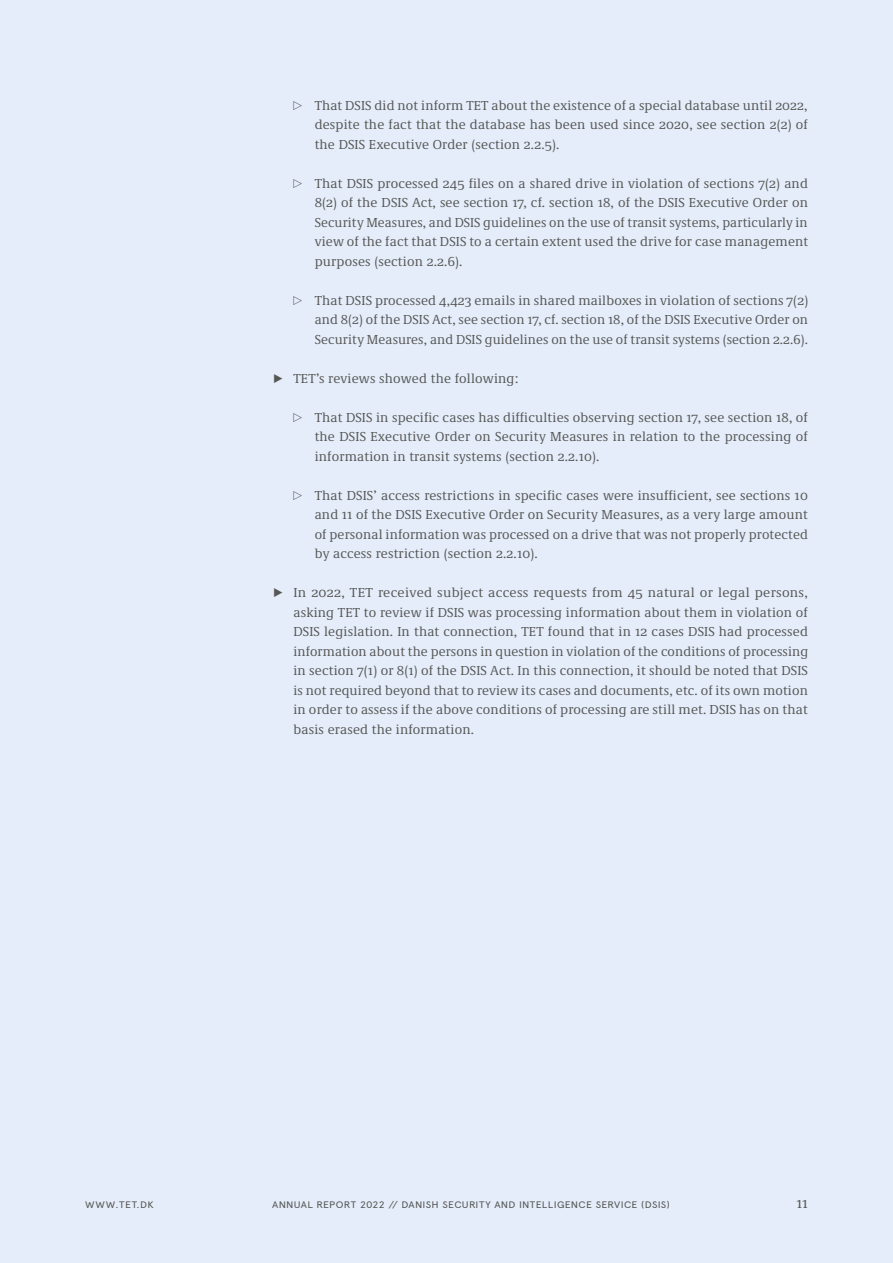
<style>
.page{position:relative;width:893px;height:1263px;background:#e4edf9}
.page>*{position:absolute;margin:0;border:0;box-sizing:border-box;transform-origin:0 0}
.t1{font:15px "Demos Next Pro";color:#565655}
.t2{font:13.5px/19.5px "Demos Next Pro";letter-spacing:.015em;color:#565655;text-align:justify}
.t3{font:9.45px "Apercu 3";letter-spacing:.03em;color:#565655;scale:1.11 1}
</style>
<div class="page">
<svg style="left:293px;top:101px;width:9px;height:9px"></svg>
<svg style="left:293px;top:179px;width:9px;height:9px"></svg>
<svg style="left:293px;top:296px;width:9px;height:9px"></svg>
<svg style="left:274px;top:374px;width:8px;height:9px"></svg>
<svg style="left:293px;top:413px;width:9px;height:9px"></svg>
<svg style="left:293px;top:491px;width:9px;height:9px"></svg>
<svg style="left:274px;top:589px;width:8px;height:8px"></svg>
<p class="t2" style="left:315px;top:95px;width:495px">That DSIS did not inform TET about the existence of a special database until 2022, despite the fact that the database has been used since 2020, see section 2(2) of the DSIS Executive Order (section 2.2.5).</p>
<p class="t2" style="left:315px;top:173px;width:495px">That DSIS processed 245 files on a shared drive in violation of sections 7(2) and 8(2) of the DSIS Act, see section 17, cf. section 18, of the DSIS Executive Order on Security Measures, and DSIS guidelines on the use of transit systems, particularly in view of the fact that DSIS to a certain extent used the drive for case management purposes (section 2.2.6).</p>
<p class="t2" style="left:315px;top:290px;width:495px">That DSIS processed 4,423 emails in shared mailboxes in violation of sections 7(2) and 8(2) of the DSIS Act, see section 17, cf. section 18, of the DSIS Executive Order on Security Measures, and DSIS guidelines on the use of transit systems (section 2.2.6).</p>
<p class="t2" style="left:293px;top:368px;width:226px">TET’s reviews showed the following:</p>
<p class="t2" style="left:315px;top:407px;width:495px">That DSIS in specific cases has difficulties observing section 17, see section 18, of the DSIS Executive Order on Security Measures in relation to the processing of information in transit systems (section 2.2.10).</p>
<p class="t2" style="left:315px;top:485px;width:495px">That DSIS’ access restrictions in specific cases were insufficient, see sections 10 and 11 of the DSIS Executive Order on Security Measures, as a very large amount of personal information was processed on a drive that was not properly protected by access restriction (section 2.2.10).</p>
<p class="t2" style="left:293px;top:582px;width:516px">In 2022, TET received subject access requests from 45 natural or legal persons, asking TET to review if DSIS was processing information about them in violation of DSIS legislation. In that connection, TET found that in 12 cases DSIS had processed information about the persons in question in violation of the conditions of processing in section 7(1) or 8(1) of the DSIS Act. In this connection, it should be noted that DSIS is not required beyond that to review its cases and documents, etc. of its own motion in order to assess if the above conditions of processing are still met. DSIS has on that basis erased the information.</p>
<p class="t3" style="left:85px;top:1199px;width:63px">WWW.TET.DK</p>
<p class="t3" style="left:272px;top:1199px;width:360px">ANNUAL REPORT 2022 // DANISH SECURITY AND INTELLIGENCE SERVICE (DSIS)</p>
<p class="t1" style="left:796px;top:1192px;width:13px">11</p>
</div>
